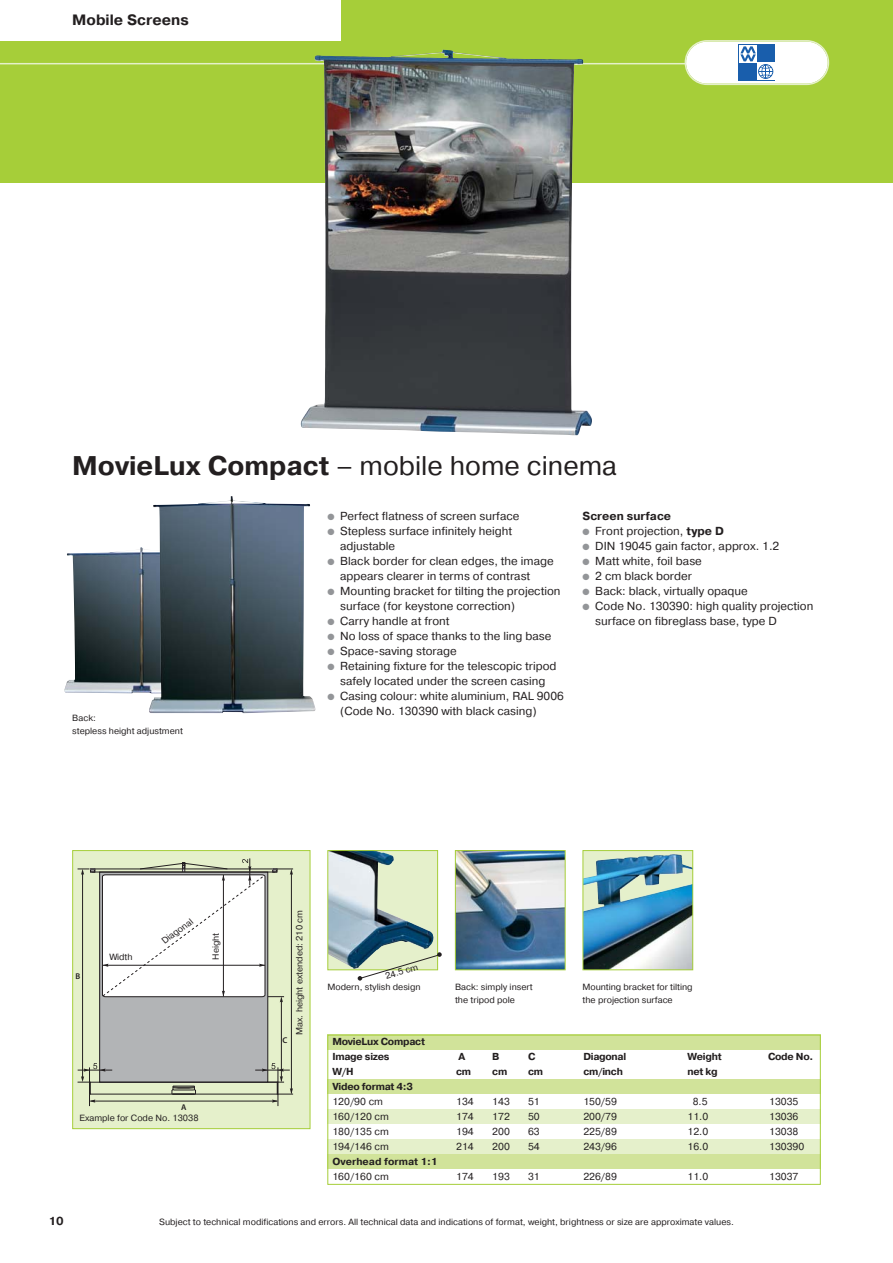
<style>
.page{position:relative;width:893px;height:1263px;background:#fff}
.page>*{position:absolute;margin:0;border:0;box-sizing:border-box;transform-origin:0 0}
.t1{font:27px "Pragmatica";color:#231f20}
.t2{font:700 15px "Pragmatica";color:#231f20}
.t3{font:11.7px/15px "Pragmatica";color:#231f20}
.t4{font:700 11.7px "Pragmatica";color:#231f20}
.t5{font:10.2px "Pragmatica";color:#231f20}
.t6{font:700 10.2px/15px "Pragmatica";letter-spacing:-.025em;color:#231f20}
.t7{font:700 10.2px "Pragmatica";color:#231f20}
.t8{font:9px/12.8px "Pragmatica";color:#231f20}
.t9{font:600 8.4px "Myriad Pro";color:#231f20}
.s1{font-weight:700}
.s2{color:#939598}
</style>
<div class="page">
<div style="left:0;top:0;width:893px;height:183px;background:#a6ce39"></div>
<div style="left:327px;top:1035px;width:494px;height:15px;background:#d1e39a"></div>
<div style="left:327px;top:1080px;width:494px;height:15px;background:#d1e39a"></div>
<div style="left:327px;top:1110px;width:494px;height:15px;background:#e5f0cb"></div>
<div style="left:327px;top:1140px;width:494px;height:15px;background:#e5f0cb"></div>
<div style="left:327px;top:1155px;width:494px;height:15px;background:#d1e39a"></div>
<div style="left:327px;top:1035px;width:494px;height:150px;border:1px solid #a6ce39"></div>
<div style="left:73px;top:851px;width:237px;height:277px;background:#e5f0cb"></div>
<div style="left:72px;top:850px;width:238px;height:279px;border:1px solid #a6ce39"></div>
<div style="left:0;top:0;width:340px;height:40px;background:#fff"></div>
<img style="left:457px;top:852px;width:107px;height:116px">
<div style="left:455px;top:850px;width:111px;height:120px;border:1px solid #a6ce39"></div>
<img style="left:64px;top:547px;width:85px;height:146px">
<div style="left:100px;top:872px;width:168px;height:210px;background:#b2b4b6"></div>
<div style="left:99px;top:872px;width:169px;height:210px;border:1px solid #231f20"></div>
<div style="left:90px;top:1082px;width:188px;height:12px;border:1px solid #231f20"></div>
<svg style="left:172px;top:1086px;width:24px;height:9px"></svg>
<hr style="left:90px;top:1101px;width:187px;height:1px;background:#231f20">
<hr style="left:291px;top:873px;width:1px;height:220px;background:#231f20">
<hr style="left:281px;top:1001px;width:1px;height:80px;background:#231f20">
<svg style="left:78px;top:868px;width:17px;height:7px"></svg>
<hr style="left:82px;top:873px;width:1px;height:206px;background:#231f20">
<svg style="left:255px;top:1063px;width:38px;height:43px"></svg>
<svg style="left:78px;top:1063px;width:34px;height:43px"></svg>
<svg style="left:102px;top:858px;width:191px;height:144px"></svg>
<svg style="left:585px;top:852px;width:106px;height:18px;background:#79a9b9"></svg>
<img style="left:585px;top:870px;width:106px;height:98px">
<div style="left:583px;top:850px;width:110px;height:120px;border:1px solid #a6ce39"></div>
<img style="left:329px;top:852px;width:105px;height:116px">
<div style="left:327px;top:850px;width:111px;height:120px;border:1px solid #a6ce39"></div>
<svg style="left:358px;top:952px;width:84px;height:28px"></svg>
<img style="left:149px;top:496px;width:166px;height:217px">
<hr style="left:0;top:63px;width:820px;height:1px;background:#e5f0cb">
<svg style="left:685px;top:40px;width:144px;height:45px;background:#d5e2df"></svg>
<img style="left:300px;top:50px;width:293px;height:386px">
<p class="t2" style="left:72px;top:15px;width:118px">Mobile Screens</p>
<h1 class="t1" style="left:72px;top:456px;width:546px"><span class="s1">MovieLux Compact</span> – mobile home cinema</h1>
<p class="t3" style="left:327px;top:510px;width:193px"><span class="s2">●</span> Perfect flatness of screen surface</p>
<p class="t3" style="left:340px;top:525px;width:173px;text-indent:-13px"><span class="s2">●</span> Stepless surface infinitely height adjustable</p>
<p class="t3" style="left:340px;top:555px;width:215px;text-indent:-13px"><span class="s2">●</span> Black border for clean edges, the image appears clearer in terms of contrast</p>
<p class="t3" style="left:340px;top:585px;width:222px;text-indent:-13px"><span class="s2">●</span> Mounting bracket for tilting the projection surface (for keystone correction)</p>
<p class="t3" style="left:327px;top:615px;width:124px"><span class="s2">●</span> Carry handle at front</p>
<p class="t3" style="left:327px;top:630px;width:225px"><span class="s2">●</span> No loss of space thanks to the ling base</p>
<p class="t3" style="left:327px;top:645px;width:131px"><span class="s2">●</span> Space-saving storage</p>
<p class="t3" style="left:327px;top:660px;width:231px;text-align:center"><span class="s2">●</span> Retaining fixture for the telescopic tripod safely located under the screen casing</p>
<p class="t3" style="left:340px;top:690px;width:225px;text-indent:-13px"><span class="s2">●</span> Casing colour: white aluminium, RAL 9006 (Code No. 130390 with black casing)</p>
<p class="t4" style="left:583px;top:512px;width:90px">Screen surface</p>
<p class="t3" style="left:583px;top:525px;width:143px"><span class="s2">●</span> Front projection, <span class="s1">type D</span></p>
<p class="t3" style="left:583px;top:540px;width:198px"><span class="s2">●</span> DIN 19045 gain factor, approx. 1.2</p>
<p class="t3" style="left:583px;top:555px;width:121px"><span class="s2">●</span> Matt white, foil base</p>
<p class="t3" style="left:583px;top:570px;width:111px"><span class="s2">●</span> 2 cm black border</p>
<p class="t3" style="left:583px;top:585px;width:167px"><span class="s2">●</span> Back: black, virtually opaque</p>
<p class="t3" style="left:595px;top:600px;width:220px;text-indent:-13px"><span class="s2">●</span> Code No. 130390: high quality projection surface on fibreglass base, type D</p>
<p class="t8" style="left:72px;top:713px;width:112px">Back:<br>stepless height adjustment</p>
<p class="t9" style="left:75px;top:971px;width:6px">B</p>
<p class="t8" style="left:110px;top:951px;width:24px">Width</p>
<p class="t8" style="left:160px;top:937px;width:38px;rotate:-36deg">Diagonal</p>
<p class="t8" style="left:210px;top:960px;width:28px;rotate:-90deg">Height</p>
<p class="t9" style="left:181px;top:1102px;width:7px">A</p>
<p class="t8" style="left:80px;top:1112px;width:121px">Example for Code No. 13038</p>
<p class="t9" style="left:282px;top:1035px;width:6px">C</p>
<p class="t8" style="left:294px;top:1035px;width:126px;rotate:-90deg">Max. height extended: 210 cm</p>
<p class="t8" style="left:384px;top:971px;width:35px;rotate:-17deg">24.5 cm</p>
<p class="t8" style="left:327px;top:982px;width:95px">Modern, stylish design</p>
<p class="t8" style="left:455px;top:982px;width:79px">Back: simply insert the tripod pole</p>
<p class="t8" style="left:583px;top:982px;width:111px">Mounting bracket for tilting the projection surface</p>
<p class="t6" style="left:332px;top:1035px;width:94px">MovieLux Compact<br>Image sizes</p>
<p class="t6" style="left:458px;top:1050px;width:8px">A</p>
<p class="t6" style="left:492px;top:1050px;width:9px">B</p>
<p class="t6" style="left:528px;top:1050px;width:9px">C</p>
<p class="t6" style="left:583px;top:1050px;width:44px">Diagonal</p>
<p class="t6" style="left:687px;top:1050px;width:36px">Weight</p>
<p class="t6" style="left:768px;top:1050px;width:47px">Code No.</p>
<p class="t6" style="left:332px;top:1065px;width:23px">W/H</p>
<p class="t6" style="left:456px;top:1065px;width:17px">cm</p>
<p class="t6" style="left:492px;top:1065px;width:17px">cm</p>
<p class="t6" style="left:528px;top:1065px;width:17px">cm</p>
<p class="t6" style="left:583px;top:1065px;width:41px">cm/inch</p>
<p class="t6" style="left:687px;top:1065px;width:32px">net kg</p>
<p class="t6" style="left:332px;top:1080px;width:82px">Video format 4:3</p>
<p class="t5" style="left:332px;top:1098px;width:52px">120/90 cm</p>
<p class="t5" style="left:456px;top:1098px;width:19px">134</p>
<p class="t5" style="left:492px;top:1098px;width:19px">143</p>
<p class="t5" style="left:528px;top:1098px;width:13px">51</p>
<p class="t5" style="left:583px;top:1098px;width:35px">150/59</p>
<p class="t5" style="left:693px;top:1098px;width:16px">8.5</p>
<p class="t5" style="left:769px;top:1098px;width:31px">13035</p>
<p class="t5" style="left:332px;top:1113px;width:58px">160/120 cm</p>
<p class="t5" style="left:456px;top:1113px;width:19px">174</p>
<p class="t5" style="left:492px;top:1113px;width:19px">172</p>
<p class="t5" style="left:528px;top:1113px;width:13px">50</p>
<p class="t5" style="left:583px;top:1113px;width:35px">200/79</p>
<p class="t5" style="left:687px;top:1113px;width:22px">11.0</p>
<p class="t5" style="left:769px;top:1113px;width:31px">13036</p>
<p class="t5" style="left:332px;top:1128px;width:58px">180/135 cm</p>
<p class="t5" style="left:456px;top:1128px;width:19px">194</p>
<p class="t5" style="left:492px;top:1128px;width:19px">200</p>
<p class="t5" style="left:528px;top:1128px;width:13px">63</p>
<p class="t5" style="left:583px;top:1128px;width:35px">225/89</p>
<p class="t5" style="left:687px;top:1128px;width:22px">12.0</p>
<p class="t5" style="left:769px;top:1128px;width:31px">13038</p>
<p class="t5" style="left:332px;top:1143px;width:58px">194/146 cm</p>
<p class="t5" style="left:456px;top:1143px;width:19px">214</p>
<p class="t5" style="left:492px;top:1143px;width:19px">200</p>
<p class="t5" style="left:528px;top:1143px;width:13px">54</p>
<p class="t5" style="left:583px;top:1143px;width:35px">243/96</p>
<p class="t5" style="left:687px;top:1143px;width:22px">16.0</p>
<p class="t5" style="left:769px;top:1143px;width:37px">130390</p>
<p class="t7" style="left:332px;top:1158px;width:107px">Overhead format 1:1</p>
<p class="t5" style="left:332px;top:1173px;width:58px">160/160 cm</p>
<p class="t5" style="left:456px;top:1173px;width:19px">174</p>
<p class="t5" style="left:492px;top:1173px;width:19px">193</p>
<p class="t5" style="left:528px;top:1173px;width:13px">31</p>
<p class="t5" style="left:583px;top:1173px;width:35px">226/89</p>
<p class="t5" style="left:687px;top:1173px;width:22px">11.0</p>
<p class="t5" style="left:769px;top:1173px;width:31px">13037</p>
<p class="t4" style="left:49px;top:1217px;width:17px">10</p>
<p class="t8" style="left:159px;top:1216px;width:576px">Subject to technical modifications and errors. All technical data and indications of format, weight, brightness or size are approximate values.</p>
</div>
